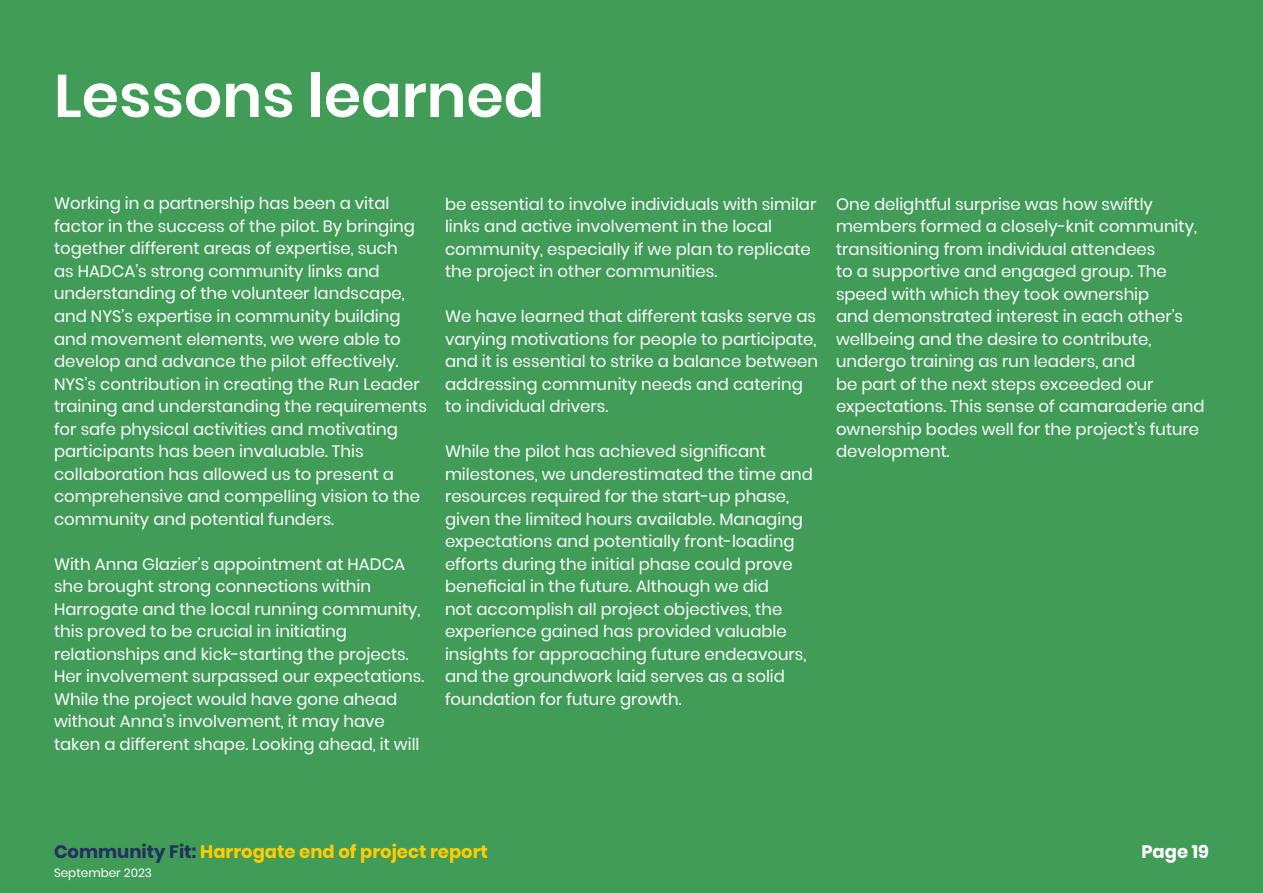
<style>
.page{position:relative;width:1263px;height:893px;background:#419c57}
.page>*{position:absolute;margin:0;border:0;box-sizing:border-box;transform-origin:0 0}
.t1{font:600 60px "Poppins";color:#fff}
.t2{font:700 18px "Poppins";color:#ffcb04}
.t3{font:700 18px "Poppins";color:#fff}
.t4{font:16.5px/22.5px "Poppins";color:#fff}
.t5{font:12px "Poppins";color:#fff}
.s1{color:#233061}
</style>
<div class="page">
<h1 class="t1" style="left:54px;top:61px;width:492px">Lessons learned</h1>
<p class="t4" style="left:54px;top:193px;width:374px">Working in a partnership has been a vital factor in the success of the pilot. By bringing together different areas of expertise, such<br>as HADCA’s strong community links and understanding of the volunteer landscape, and NYS’s expertise in community building and movement elements, we were able to develop and advance the pilot effectively.<br>NYS’s contribution in creating the Run Leader training and understanding the requirements for safe physical activities and motivating participants has been invaluable. This collaboration has allowed us to present a comprehensive and compelling vision to the community and potential funders.</p>
<p class="t4" style="left:54px;top:553px;width:372px">With Anna Glazier’s appointment at HADCA she brought strong connections within Harrogate and the local running community, this proved to be crucial in initiating relationships and kick-starting the projects.<br>Her involvement surpassed our expectations.<br>While the project would have gone ahead without Anna’s involvement, it may have taken a different shape. Looking ahead, it will</p>
<p class="t4" style="left:445px;top:193px;width:373px">be essential to involve individuals with similar links and active involvement in the local community, especially if we plan to replicate the project in other communities.</p>
<p class="t4" style="left:445px;top:305px;width:374px">We have learned that different tasks serve as varying motivations for people to participate, and it is essential to strike a balance between addressing community needs and catering to individual drivers.</p>
<p class="t4" style="left:445px;top:440px;width:369px">While the pilot has achieved significant milestones, we underestimated the time and resources required for the start-up phase, given the limited hours available. Managing expectations and potentially front-loading efforts during the initial phase could prove beneficial in the future. Although we did<br>not accomplish all project objectives, the experience gained has provided valuable insights for approaching future endeavours, and the groundwork laid serves as a solid foundation for future growth.</p>
<p class="t4" style="left:836px;top:193px;width:370px">One delightful surprise was how swiftly members formed a closely-knit community, transitioning from individual attendees<br>to a supportive and engaged group. The speed with which they took ownership<br>and demonstrated interest in each other’s wellbeing and the desire to contribute, undergo training as run leaders, and<br>be part of the next steps exceeded our expectations. This sense of camaraderie and ownership bodes well for the project’s future development.</p>
<p class="t2" style="left:54px;top:841px;width:435px"><span class="s1">Community Fit:</span> Harrogate end of project report</p>
<p class="t5" style="left:54px;top:866px;width:99px">September 2023</p>
<p class="t3" style="left:1141px;top:841px;width:69px">Page 19</p>
</div>
